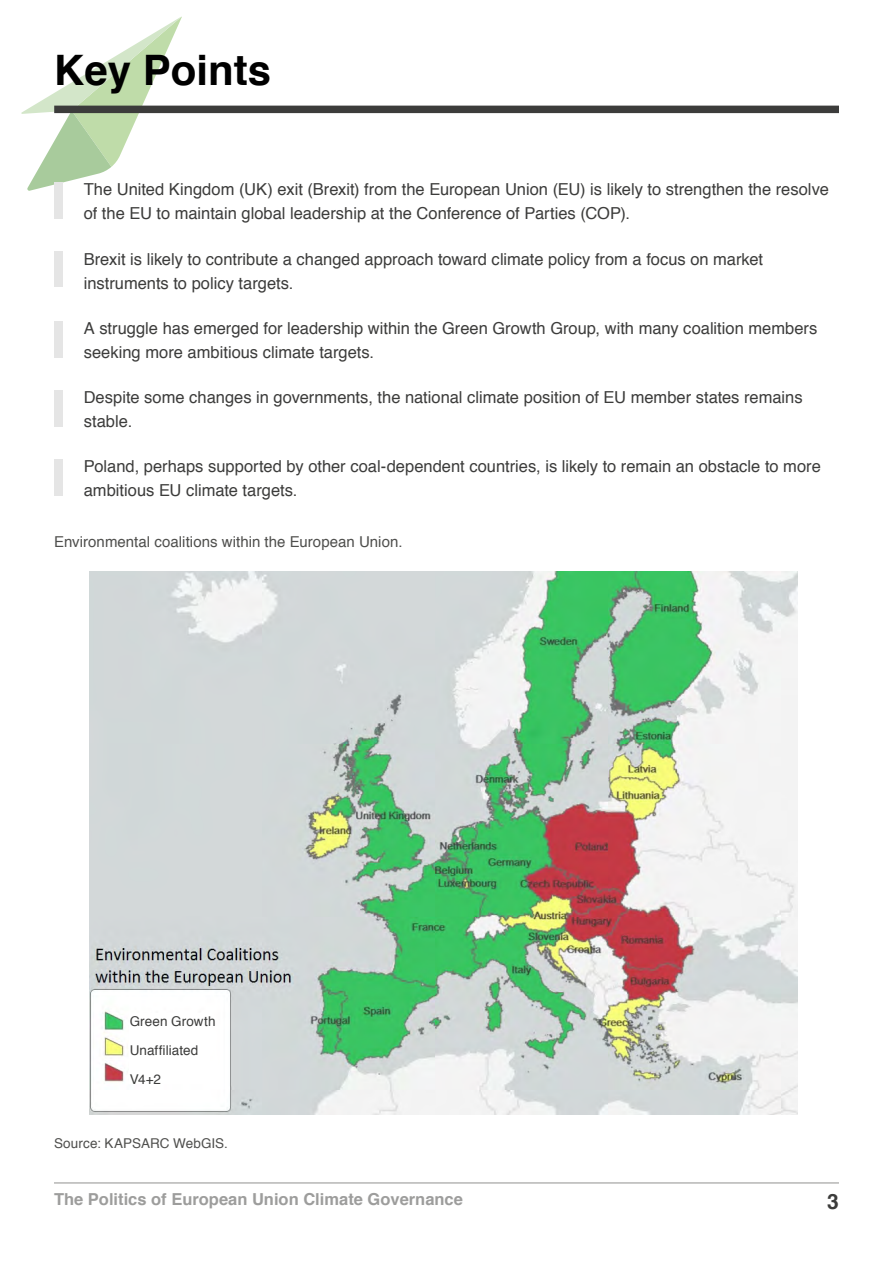
<style>
.page{position:relative;width:893px;height:1263px;background:#fff}
.page>*{position:absolute;margin:0;border:0;box-sizing:border-box;transform-origin:0 0}
.t1{font:700 42px "Helvetica";color:#000}
.t2{font:700 21px "Helvetica";color:#3c3c3b}
.t3{font:16.5px/24px "Helvetica";color:#3c3c3b}
.t4{font:700 16.5px "Helvetica";color:#9d9d9c}
.t5{font:15px "Helvetica";letter-spacing:.005em;color:#4f4f4d}
.t6{font:13.5px/28.8px "Helvetica";letter-spacing:.005em;color:#3c3c3b}
.t7{font:13.5px "Helvetica";letter-spacing:.005em;color:#4f4f4d}
</style>
<div class="page">
<hr style="left:54px;top:1182px;width:785px;height:1px;background:#9d9d9c">
<svg style="left:21px;top:17px;width:161px;height:174px"></svg>
<div style="left:54px;top:106px;width:785px;height:7px;background:#3c3c3b"></div>
<div style="left:54px;top:182px;width:9px;height:36px;background:#e5e5e5"></div>
<div style="left:54px;top:251px;width:9px;height:36px;background:#e5e5e5"></div>
<div style="left:54px;top:321px;width:9px;height:37px;background:#e5e5e5"></div>
<div style="left:54px;top:390px;width:9px;height:37px;background:#e5e5e5"></div>
<div style="left:54px;top:459px;width:9px;height:36px;background:#e5e5e5"></div>
<img style="left:89px;top:571px;width:708px;height:544px">
<div style="left:130px;top:1014px;width:80px;height:70px;background:#fff"></div>
<h1 class="t1" style="left:54px;top:37px;width:219px">Key Points</h1>
<p class="t3" style="left:84px;top:178px;width:747px">The United Kingdom (UK) exit (Brexit) from the European Union (EU) is likely to strengthen the resolve of the EU to maintain global leadership at the Conference of Parties (COP).</p>
<p class="t3" style="left:84px;top:247px;width:681px">Brexit is likely to contribute a changed approach toward climate policy from a focus on market instruments to policy targets.</p>
<p class="t3" style="left:84px;top:316px;width:735px">A struggle has emerged for leadership within the Green Growth Group, with many coalition members seeking more ambitious climate targets.</p>
<p class="t3" style="left:84px;top:386px;width:720px">Despite some changes in governments, the national climate position of EU member states remains stable.</p>
<p class="t3" style="left:84px;top:455px;width:739px">Poland, perhaps supported by other coal-dependent countries, is likely to remain an obstacle to more ambitious EU climate targets.</p>
<p class="t5" style="left:54px;top:530px;width:350px">Environmental coalitions within the European Union.</p>
<p class="t6" style="left:130px;top:1007px;width:87px">Green Growth<br>Unaffiliated<br>V4+2</p>
<p class="t7" style="left:54px;top:1133px;width:175px">Source: KAPSARC WebGIS.</p>
<p class="t4" style="left:54px;top:1186px;width:410px">The Politics of European Union Climate Governance</p>
<p class="t2" style="left:827px;top:1185px;width:13px">3</p>
</div>
